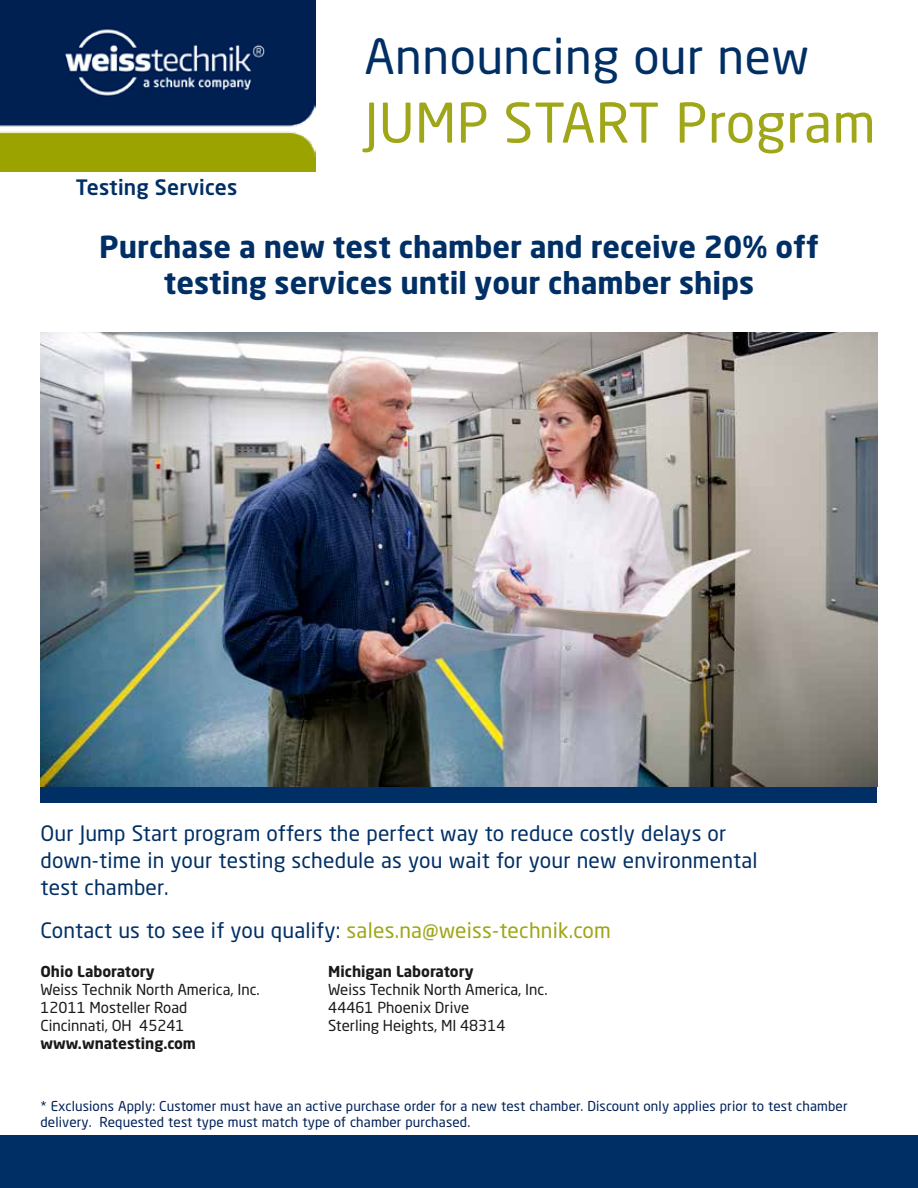
<style>
.page{position:relative;width:918px;height:1188px;background:#fff}
.page>*{position:absolute;margin:0;border:0;box-sizing:border-box;transform-origin:0 0}
.t1{font:54px "Neo Sans Std";letter-spacing:.01em;color:#9fa617}
.t2{font:48px "Neo Sans Std";letter-spacing:.01em;color:#002f65}
.t3{font:700 30px/36px "Neo Sans Std";color:#002f65;text-align:center}
.t4{font:21px/27px "Neo Sans Std";letter-spacing:.01em;color:#002f65}
.t5{font:500 21px "Neo Sans Std";letter-spacing:.01em;color:#002f65}
.t6{font:15px/18px "Neo Sans Std";color:#1a1a1a}
.t7{font:700 15px "Neo Sans Std";color:#1a1a1a}
.t8{font:13.5px/16.5px "Neo Sans Std";letter-spacing:.01em;color:#002157}
.s1{color:#9fa617}
</style>
<div class="page">
<div style="left:40px;top:737px;width:838px;height:66px;background:#002f65"></div>
<div style="left:0;top:1136px;width:918px;height:52px;background:#002f65"></div>
<img style="left:40px;top:333px;width:838px;height:454px">
<img style="left:0;top:0;width:315px;height:171px">
<p class="t5" style="left:76px;top:174px;width:163px">Testing Services</p>
<h2 class="t2" style="left:364px;top:27px;width:446px">Announcing our new</h2>
<h1 class="t1" style="left:364px;top:90px;width:513px">JUMP START Program</h1>
<h3 class="t3" style="left:99px;top:228px;width:721px">Purchase a new test chamber and receive 20% off testing services until your chamber ships</h3>
<p class="t4" style="left:40px;top:820px;width:719px">Our Jump Start program offers the perfect way to reduce costly delays or down-time in your testing schedule as you wait for your new environmental test chamber.</p>
<p class="t4" style="left:40px;top:916px;width:572px">Contact us to see if you qualify: <span class="s1">sales.na@weiss-technik.com</span></p>
<p class="t7" style="left:40px;top:962px;width:116px">Ohio Laboratory</p>
<p class="t6" style="left:40px;top:980px;width:221px">Weiss Technik North America, Inc.<br>12011 Mosteller Road<br>Cincinnati, OH 45241</p>
<p class="t7" style="left:40px;top:1034px;width:157px">www.wnatesting.com</p>
<p class="t7" style="left:328px;top:962px;width:147px">Michigan Laboratory</p>
<p class="t6" style="left:328px;top:980px;width:221px">Weiss Technik North America, Inc.<br>44461 Phoenix Drive<br>Sterling Heights, MI 48314</p>
<p class="t8" style="left:40px;top:1097px;width:809px">* Exclusions Apply: Customer must have an active purchase order for a new test chamber. Discount only applies prior to test chamber delivery. Requested test type must match type of chamber purchased.</p>
</div>
